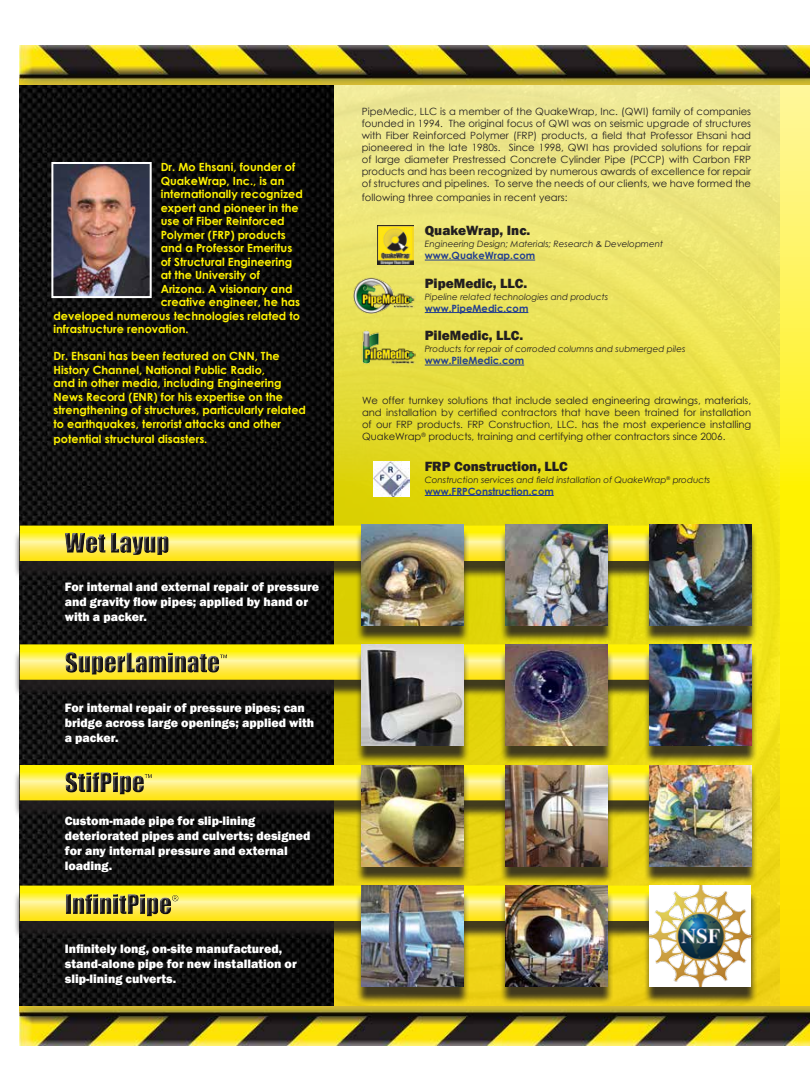
<style>
.page{position:relative;width:810px;height:1080px;background:#fff}
.page>*{position:absolute;margin:0;border:0;box-sizing:border-box;transform-origin:0 0}
.t1{font:800 13.75px "Franklin Gothic";color:#231f20}
.t2{font:800 12.5px/15px "Franklin Gothic";color:#fff}
.t3{font:700 11.25px/13.5px "Century Gothic";color:#fff200}
.t4{font:10px/12px "Century Gothic";color:#231f20;text-align:justify}
.t5{font:700 10px "Century Gothic";color:#25408f}
.t6{font:italic 8.75px "Century Gothic";color:#231f20}
</style>
<div class="page">
<svg style="left:779px;top:85px;width:31px;height:921px"></svg>
<img style="left:334px;top:85px;width:445px;height:921px">
<img style="left:20px;top:85px;width:314px;height:921px">
<img style="left:20px;top:45px;width:790px;height:40px">
<img style="left:20px;top:1006px;width:790px;height:40px">
<div style="left:13px;top:530px;width:688px;height:48px;background:#231f20;opacity:.85"></div>
<div style="left:13px;top:649px;width:688px;height:48px;background:#231f20;opacity:.85"></div>
<div style="left:13px;top:770px;width:688px;height:48px;background:#231f20;opacity:.85"></div>
<div style="left:13px;top:890px;width:688px;height:48px;background:#231f20;opacity:.85"></div>
<img style="left:50px;top:161px;width:103px;height:138px">
<div style="left:355px;top:529px;width:115px;height:114px;background:#231f20;opacity:.85"></div>
<img style="left:362px;top:524px;width:101px;height:101px">
<div style="left:643px;top:529px;width:115px;height:114px;background:#231f20;opacity:.85"></div>
<img style="left:650px;top:524px;width:101px;height:101px">
<div style="left:499px;top:529px;width:115px;height:114px;background:#231f20;opacity:.85"></div>
<img style="left:506px;top:524px;width:101px;height:101px">
<div style="left:355px;top:649px;width:115px;height:114px;background:#231f20;opacity:.85"></div>
<img style="left:362px;top:680px;width:101px;height:66px">
<div style="left:643px;top:650px;width:115px;height:113px;background:#231f20;opacity:.85"></div>
<img style="left:650px;top:644px;width:101px;height:102px">
<div style="left:499px;top:649px;width:115px;height:114px;background:#231f20;opacity:.85"></div>
<img style="left:506px;top:680px;width:101px;height:66px">
<div style="left:356px;top:770px;width:114px;height:114px;background:#231f20;opacity:.85"></div>
<img style="left:362px;top:800px;width:101px;height:66px">
<div style="left:643px;top:770px;width:115px;height:114px;background:#231f20;opacity:.85"></div>
<img style="left:650px;top:765px;width:101px;height:101px">
<div style="left:499px;top:770px;width:115px;height:114px;background:#231f20;opacity:.85"></div>
<img style="left:506px;top:800px;width:101px;height:66px">
<div style="left:355px;top:890px;width:115px;height:115px;background:#231f20;opacity:.85"></div>
<img style="left:362px;top:921px;width:101px;height:66px">
<div style="left:643px;top:890px;width:115px;height:115px;background:#231f20;opacity:.85"></div>
<img style="left:650px;top:886px;width:101px;height:101px">
<div style="left:499px;top:891px;width:115px;height:114px;background:#231f20;opacity:.85"></div>
<img style="left:506px;top:921px;width:101px;height:66px">
<img style="left:378px;top:226px;width:36px;height:39px">
<img style="left:354px;top:278px;width:61px;height:36px">
<img style="left:361px;top:330px;width:54px;height:33px">
<img style="left:373px;top:461px;width:36px;height:36px">
<img style="left:20px;top:526px;width:675px;height:35px">
<div style="left:53px;top:522px;width:134px;height:37px;background:#fff;opacity:.75"></div>
<div style="left:53px;top:526px;width:134px;height:35px;background:#231f20;opacity:.75"></div>
<img style="left:20px;top:644px;width:675px;height:36px">
<div style="left:53px;top:643px;width:192px;height:38px;background:#231f20;opacity:.75"></div>
<img style="left:20px;top:765px;width:675px;height:35px">
<div style="left:53px;top:762px;width:117px;height:39px;background:#231f20;opacity:.75"></div>
<img style="left:20px;top:886px;width:675px;height:35px">
<div style="left:53px;top:884px;width:144px;height:39px;background:#231f20;opacity:.75"></div>
<hr style="left:425px;top:260px;width:110px;height:1px;background:#25408f">
<hr style="left:425px;top:312px;width:103px;height:1px;background:#25408f">
<hr style="left:425px;top:365px;width:99px;height:1px;background:#25408f">
<hr style="left:425px;top:495px;width:129px;height:1px;background:#25408f">
<p class="t3" style="left:161px;top:160px;width:136px">Dr. Mo Ehsani, founder of</p>
<p class="t3" style="left:161px;top:174px;width:125px">QuakeWrap, Inc., is an</p>
<p class="t3" style="left:161px;top:187px;width:144px">internationally recognized</p>
<p class="t3" style="left:161px;top:201px;width:140px">expert and pioneer in the</p>
<p class="t3" style="left:161px;top:214px;width:125px">use of Fiber Reinforced</p>
<p class="t3" style="left:161px;top:228px;width:127px">Polymer (FRP) products</p>
<p class="t3" style="left:161px;top:241px;width:133px">and a Professor Emeritus</p>
<p class="t3" style="left:161px;top:255px;width:133px">of Structural Engineering</p>
<p class="t3" style="left:161px;top:268px;width:101px">at the University of</p>
<p class="t3" style="left:161px;top:282px;width:133px">Arizona. A visionary and</p>
<p class="t3" style="left:161px;top:295px;width:141px">creative engineer, he has</p>
<p class="t3" style="left:54px;top:309px;width:248px">developed numerous technologies related to</p>
<p class="t3" style="left:54px;top:322px;width:137px">infrastructure renovation.</p>
<p class="t3" style="left:54px;top:349px;width:254px">Dr. Ehsani has been featured on CNN, The History Channel, National Public Radio,<br>and in other media, including Engineering News Record (ENR) for his expertise on the strengthening of structures, particularly related to earthquakes, terrorist attacks and other</p>
<p class="t3" style="left:54px;top:431px;width:155px">potential structural disasters.</p>
<p class="t2" style="left:65px;top:580px;width:256px">For internal and external repair of pressure and gravity flow pipes; applied by hand or with a packer.</p>
<p class="t2" style="left:65px;top:700px;width:251px">For internal repair of pressure pipes; can bridge across large openings; applied with a packer.</p>
<p class="t2" style="left:65px;top:813px;width:247px">Custom-made pipe for slip-lining deteriorated pipes and culverts; designed for any internal pressure and external loading.</p>
<p class="t2" style="left:65px;top:942px;width:233px">Infinitely long, on-site manufactured, stand-alone pipe for new installation or slip-lining culverts.</p>
<p class="t4" style="left:362px;top:105px;width:391px">PipeMedic, LLC is a member of the QuakeWrap, Inc. (QWI) family of companies founded in 1994. The original focus of QWI was on seismic upgrade of structures with Fiber Reinforced Polymer (FRP) products, a field that Professor Ehsani had pioneered in the late 1980s. Since 1998, QWI has provided solutions for repair of large diameter Prestressed Concrete Cylinder Pipe (PCCP) with Carbon FRP products and has been recognized by numerous awards of excellence for repair of structures and pipelines. To serve the needs of our clients, we have formed the</p>
<p class="t4" style="left:362px;top:191px;width:207px">following three companies in recent years:</p>
<h1 class="t1" style="left:425px;top:222px;width:107px">QuakeWrap, Inc.</h1>
<p class="t6" style="left:425px;top:238px;width:240px">Engineering Design; Materials; Research &amp; Development</p>
<p class="t5" style="left:425px;top:248px;width:112px">www.QuakeWrap.com</p>
<h1 class="t1" style="left:425px;top:274px;width:104px">PipeMedic, LLC.</h1>
<p class="t6" style="left:425px;top:290px;width:185px">Pipeline related technologies and products</p>
<p class="t5" style="left:425px;top:300px;width:105px">www.PipeMedic.com</p>
<h1 class="t1" style="left:425px;top:327px;width:100px">PileMedic, LLC.</h1>
<p class="t6" style="left:425px;top:343px;width:262px">Products for repair of corroded columns and submerged piles</p>
<p class="t5" style="left:425px;top:353px;width:101px">www.PileMedic.com</p>
<p class="t4" style="left:362px;top:394px;width:391px">We offer turnkey solutions that include sealed engineering drawings, materials, and installation by certified contractors that have been trained for installation of our FRP products. FRP Construction, LLC. has the most experience installing QuakeWrap<sup>®</sup> products, training and certifying other contractors since 2006.</p>
<h1 class="t1" style="left:425px;top:457px;width:145px">FRP Construction, LLC</h1>
<p class="t6" style="left:425px;top:473px;width:287px">Construction services and field installation of QuakeWrap<sup>®</sup> products</p>
<p class="t5" style="left:425px;top:483px;width:131px">www.FRPConstruction.com</p>
</div>
